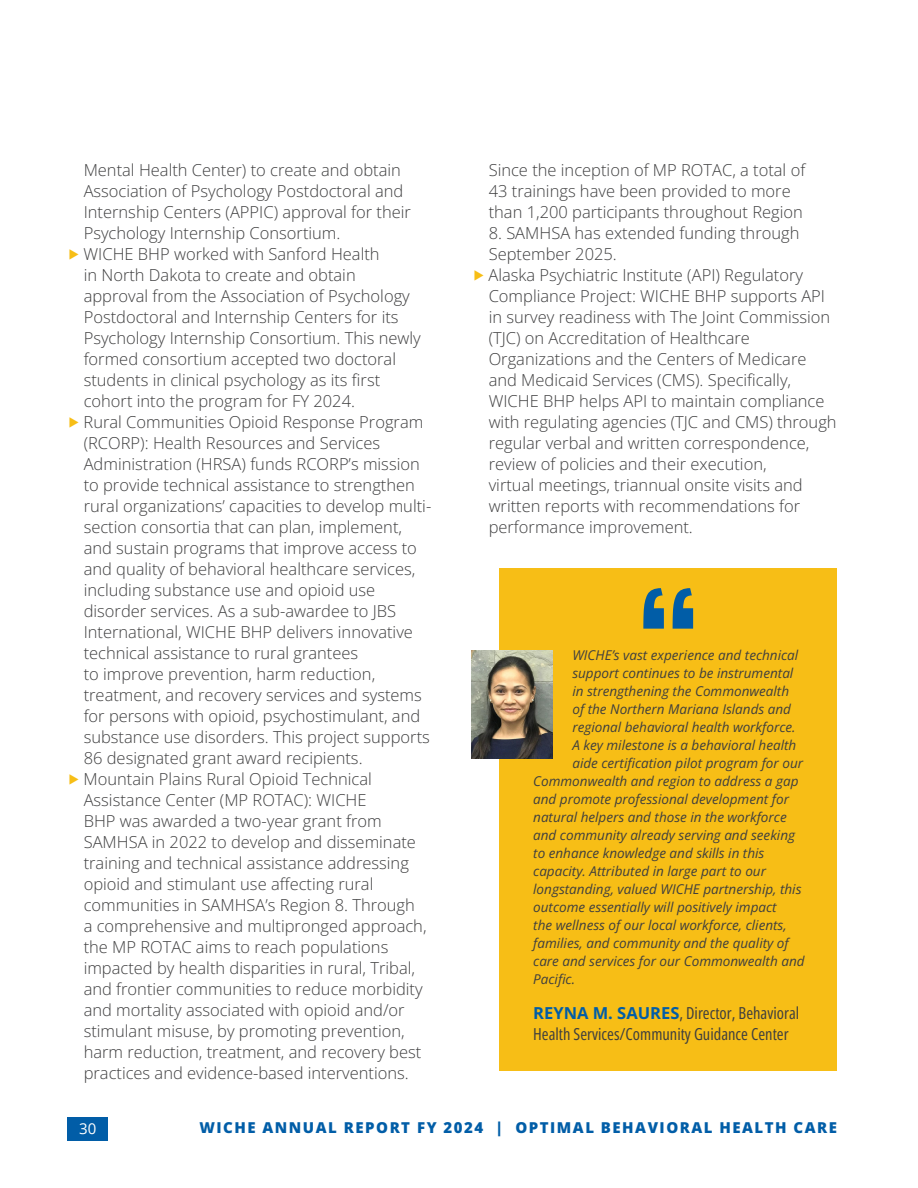
<style>
.page{position:relative;width:918px;height:1188px;background:#fff}
.page>*{position:absolute;margin:0;border:0;box-sizing:border-box;transform-origin:0 0}
.t1{font:300 16.5px/21px "Open Sans";color:#3e3e3f}
.t2{font:16.5px/21px "Open Sans Condensed";color:#3e3e3f}
.t3{font:800 15px "Open Sans";letter-spacing:.1em;color:#015da7}
.t4{font:15px "Open Sans";color:#fff}
.t5{font:italic 13.5px "Open Sans";color:#3e3e3f}
.s1{color:#f7be16}
.s2{font-family:"Open Sans";font-weight:700;color:#015da7}
</style>
<div class="page">
<div style="left:500px;top:568px;width:337px;height:79px;background:#f7be16"></div>
<div style="left:500px;top:646px;width:337px;height:342px;background:#f7be16"></div>
<div style="left:500px;top:988px;width:337px;height:83px;background:#f7be16"></div>
<svg style="left:643px;top:588px;width:50px;height:41px"></svg>
<img style="left:471px;top:650px;width:81px;height:108px">
<div style="left:68px;top:1117px;width:40px;height:23px;background:#015da7"></div>
<p class="t1" style="left:84px;top:159px;width:329px">Mental Health Center) to create and obtain Association of Psychology Postdoctoral and Internship Centers (APPIC) approval for their Psychology Internship Consortium.</p>
<p class="t1" style="left:84px;top:243px;width:339px;text-indent:-16px"><span class="s1">▶</span> WICHE BHP worked with Sanford Health<br>in North Dakota to create and obtain approval from the Association of Psychology Postdoctoral and Internship Centers for its Psychology Internship Consortium. This newly formed consortium accepted two doctoral students in clinical psychology as its first cohort into the program for FY 2024.</p>
<p class="t1" style="left:84px;top:411px;width:349px;text-indent:-16px"><span class="s1">▶</span> Rural Communities Opioid Response Program (RCORP): Health Resources and Services Administration (HRSA) funds RCORP’s mission to provide technical assistance to strengthen rural organizations’ capacities to develop multi&shy;section consortia that can plan, implement, and sustain programs that improve access to and quality of behavioral healthcare services, including substance use and opioid use disorder services. As a sub-awardee to JBS International, WICHE BHP delivers innovative technical assistance to rural grantees<br>to improve prevention, harm reduction, treatment, and recovery services and systems for persons with opioid, psychostimulant, and substance use disorders. This project supports 86 designated grant award recipients.</p>
<p class="t1" style="left:84px;top:768px;width:344px;text-indent:-16px"><span class="s1">▶</span> Mountain Plains Rural Opioid Technical Assistance Center (MP ROTAC): WICHE<br>BHP was awarded a two-year grant from SAMHSA in 2022 to develop and disseminate training and technical assistance addressing opioid and stimulant use affecting rural communities in SAMHSA’s Region 8. Through a comprehensive and multipronged approach, the MP ROTAC aims to reach populations impacted by health disparities in rural, Tribal, and frontier communities to reduce morbidity and mortality associated with opioid and/or stimulant misuse, by promoting prevention, harm reduction, treatment, and recovery best practices and evidence-based interventions.</p>
<p class="t1" style="left:489px;top:159px;width:318px">Since the inception of MP ROTAC, a total of<br>43 trainings have been provided to more than 1,200 participants throughout Region</p>
<p class="t1" style="left:489px;top:222px;width:312px">8. SAMHSA has extended funding through<br>September 2025.</p>
<p class="t1" style="left:489px;top:264px;width:350px;text-indent:-16px"><span class="s1">▶</span> Alaska Psychiatric Institute (API) Regulatory Compliance Project: WICHE BHP supports API in survey readiness with The Joint Commission (TJC) on Accreditation of Healthcare Organizations and the Centers of Medicare and Medicaid Services (CMS). Specifically, WICHE BHP helps API to maintain compliance with regulating agencies (TJC and CMS) through regular verbal and written correspondence, review of policies and their execution,<br>virtual meetings, triannual onsite visits and written reports with recommendations for performance improvement.</p>
<p class="t5" style="left:572px;top:646px;width:227px">WICHE’s vast experience and technical</p>
<p class="t5" style="left:572px;top:664px;width:222px">support continues to be instrumental</p>
<p class="t5" style="left:572px;top:682px;width:218px">in strengthening the Commonwealth</p>
<p class="t5" style="left:572px;top:700px;width:220px">of the Northern Mariana Islands and</p>
<p class="t5" style="left:572px;top:718px;width:225px">regional behavioral health workforce.</p>
<p class="t5" style="left:572px;top:736px;width:225px">A key milestone is a behavioral health</p>
<p class="t5" style="left:572px;top:754px;width:232px">aide certification pilot program for our</p>
<p class="t5" style="left:533px;top:772px;width:267px">Commonwealth and region to address a gap</p>
<p class="t5" style="left:533px;top:790px;width:257px">and promote professional development for</p>
<p class="t5" style="left:533px;top:808px;width:255px">natural helpers and those in the workforce</p>
<p class="t5" style="left:533px;top:826px;width:263px">and community already serving and seeking</p>
<p class="t5" style="left:533px;top:844px;width:233px">to enhance knowledge and skills in this</p>
<p class="t5" style="left:533px;top:862px;width:234px">capacity. Attributed in large part to our</p>
<p class="t5" style="left:533px;top:880px;width:270px">longstanding, valued WICHE partnership, this</p>
<p class="t5" style="left:533px;top:898px;width:245px">outcome essentially will positively impact</p>
<p class="t5" style="left:533px;top:916px;width:255px">the wellness of our local workforce, clients,</p>
<p class="t5" style="left:533px;top:934px;width:257px">families, and community and the quality of</p>
<p class="t5" style="left:533px;top:952px;width:273px">care and services for our Commonwealth and</p>
<p class="t5" style="left:533px;top:970px;width:43px">Pacific.</p>
<p class="t2" style="left:533px;top:1002px;width:267px"><span class="s2">REYNA M. SAURES</span>, Director, Behavioral<br>Health Services/Community Guidance Center</p>
<p class="t4" style="left:79px;top:1118px;width:19px">30</p>
<p class="t3" style="left:199px;top:1117px;width:639px">WICHE ANNUAL REPORT FY 2024 | OPTIMAL BEHAVIORAL HEALTH CARE</p>
</div>
